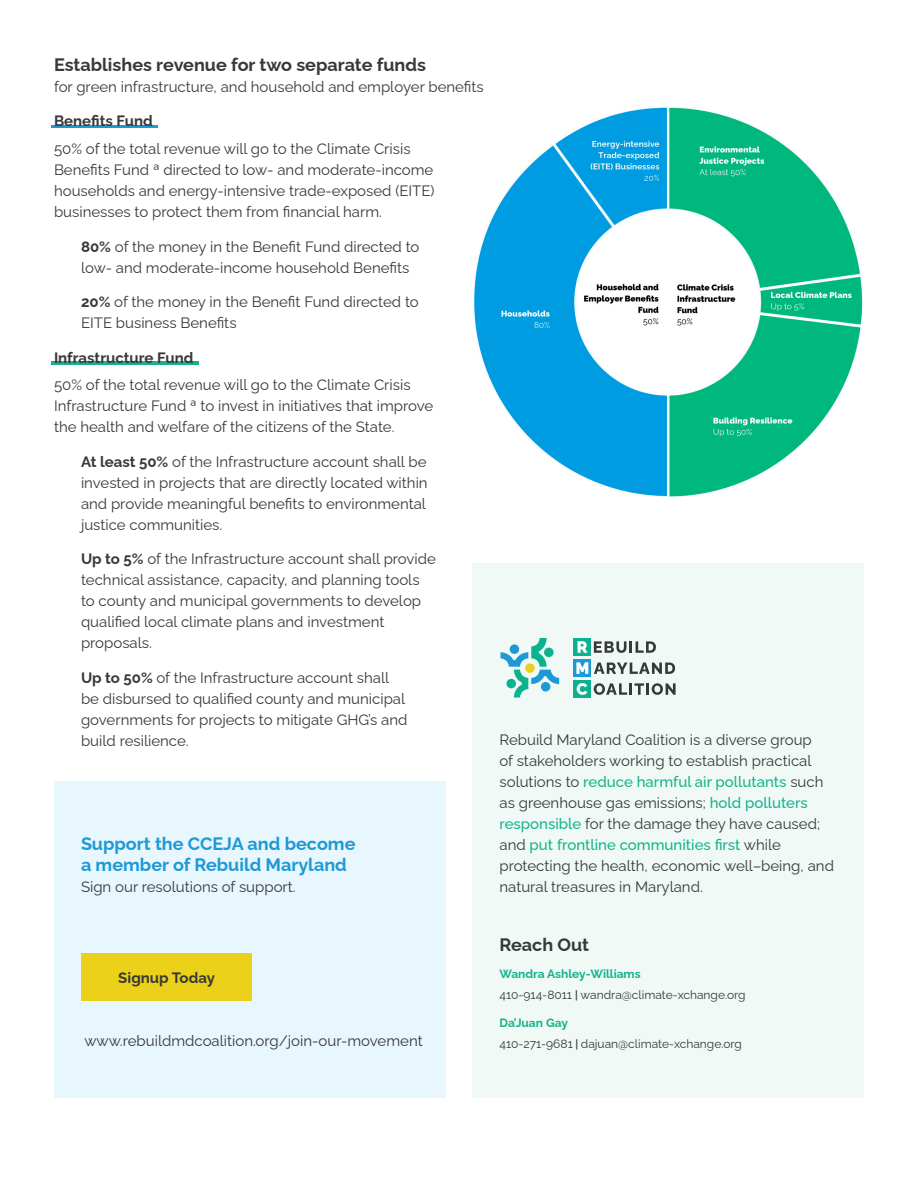
<style>
.page{position:relative;width:918px;height:1188px;background:#fff}
.page>*{position:absolute;margin:0;border:0;box-sizing:border-box;transform-origin:0 0}
.t1{font:700 18px "Raleway";color:#1d99d6}
.t2{font:700 18px "Raleway";color:#373837}
.Body_Text{font:15px/21px "Raleway";color:#373837}
.Body_Bullet{font:15px/21px "Raleway";color:#373837}
.Body_Text-2{font:700 15px "Raleway";color:#373837}
.Button_Text{font:700 15px "Raleway";color:#373837}
.Body_Text-3{font:12px "Raleway";color:#373837}
.Body_Text-4{font:700 12px "Raleway";color:#13b38c}
.s1{font-weight:700}
.s2{font-weight:500;color:#13b38c}
</style>
<div class="page">
<div style="left:54px;top:781px;width:392px;height:317px;background:#e8f6fd"></div>
<div style="left:472px;top:563px;width:392px;height:535px;background:#f0f9f5"></div>
<hr style="left:51px;top:125px;width:106px;height:3px;background:#1d99d6">
<hr style="left:51px;top:362px;width:148px;height:3px;background:#13b38c">
<img style="left:474px;top:107px;width:389px;height:390px">
<div style="left:81px;top:953px;width:171px;height:47px;background:#ebd119"></div>
<div style="left:574px;top:638px;width:17px;height:18px;background:#0ab38d"></div>
<svg style="left:578px;top:641px;width:10px;height:12px"></svg>
<svg style="left:594px;top:641px;width:62px;height:12px"></svg>
<svg style="left:500px;top:638px;width:59px;height:60px"></svg>
<div style="left:574px;top:659px;width:17px;height:18px;background:#1d99d6"></div>
<div style="left:574px;top:680px;width:17px;height:18px;background:#0ab38d"></div>
<svg style="left:577px;top:683px;width:10px;height:12px"></svg>
<svg style="left:594px;top:683px;width:82px;height:12px"></svg>
<div style="left:544px;top:648px;width:10px;height:9px;background:#0ab38d;border-radius:50%"></div>
<div style="left:525px;top:663px;width:10px;height:10px;background:#ebd01a;border-radius:50%"></div>
<svg style="left:576px;top:662px;width:12px;height:12px"></svg>
<svg style="left:594px;top:663px;width:81px;height:11px"></svg>
<h2 class="t2" style="left:54px;top:51px;width:373px">Establishes revenue for two separate funds</h2>
<p class="Body_Text" style="left:54px;top:75px;width:431px">for green infrastructure, and household and employer benefits</p>
<p class="Body_Text-2" style="left:54px;top:109px;width:100px">Benefits Fund</p>
<p class="Body_Text" style="left:54px;top:137px;width:382px">50% of the total revenue will go to the Climate Crisis Benefits Fund directed to low- and moderate-income households and energy-intensive trade-exposed (EITE) businesses to protect them from financial harm.</p>
<p class="Body_Bullet" style="left:81px;top:234px;width:340px"><span class="s1">80%</span> of the money in the Benefit Fund directed to low- and moderate-income household Benefits</p>
<p class="Body_Bullet" style="left:81px;top:290px;width:339px"><span class="s1">20%</span> of the money in the Benefit Fund directed to<br>EITE business Benefits</p>
<p class="Body_Text-2" style="left:54px;top:346px;width:141px">Infrastructure Fund</p>
<p class="Body_Text" style="left:54px;top:373px;width:381px">50% of the total revenue will go to the Climate Crisis<br>Infrastructure Fund to invest in initiatives that improve the health and welfare of the citizens of the State.</p>
<p class="Body_Bullet" style="left:81px;top:450px;width:348px;text-align:justify"><span class="s1">At least 50%</span> of the Infrastructure account shall be invested in projects that are directly located within and provide meaningful benefits to environmental justice communities.</p>
<p class="Body_Bullet" style="left:81px;top:547px;width:357px"><span class="s1">Up to 5%</span> of the Infrastructure account shall provide technical assistance, capacity, and planning tools to county and municipal governments to develop qualified local climate plans and investment proposals.</p>
<p class="Body_Bullet" style="left:81px;top:666px;width:328px"><span class="s1">Up to 50%</span> of the Infrastructure account shall be disbursed to qualified county and municipal governments for projects to mitigate GHG’s and build resilience.</p>
<h2 class="t1" style="left:81px;top:830px;width:276px">Support the CCEJA and become</h2>
<h2 class="t1" style="left:81px;top:851px;width:267px">a member of Rebuild Maryland</h2>
<p class="Body_Text" style="left:81px;top:875px;width:216px">Sign our resolutions of support.</p>
<p class="Body_Text" style="left:500px;top:728px;width:336px">Rebuild Maryland Coalition is a diverse group<br>of stakeholders working to establish practical solutions to <span class="s2">reduce harmful air pollutants</span> such as greenhouse gas emissions; <span class="s2">hold polluters responsible</span> for the damage they have caused; and <span class="s2">put frontline communities first</span> while protecting the health, economic well–being, and natural treasures in Maryland.</p>
<p class="Button_Text" style="left:118px;top:966px;width:98px">Signup Today</p>
<p class="Body_Text" style="left:84px;top:1029px;width:340px">www.rebuildmdcoalition.org/join-our-movement</p>
<h2 class="t2" style="left:500px;top:930px;width:91px">Reach Out</h2>
<p class="Body_Text-4" style="left:500px;top:965px;width:143px">Wandra Ashley-Williams</p>
<p class="Body_Text-3" style="left:500px;top:986px;width:248px">410-914-8011 wandra@climate-xchange.org</p>
<p class="Body_Text-4" style="left:500px;top:1014px;width:70px">Da’Juan Gay</p>
<p class="Body_Text-3" style="left:500px;top:1034px;width:244px">410-271-9681 dajuan@climate-xchange.org</p>
</div>
